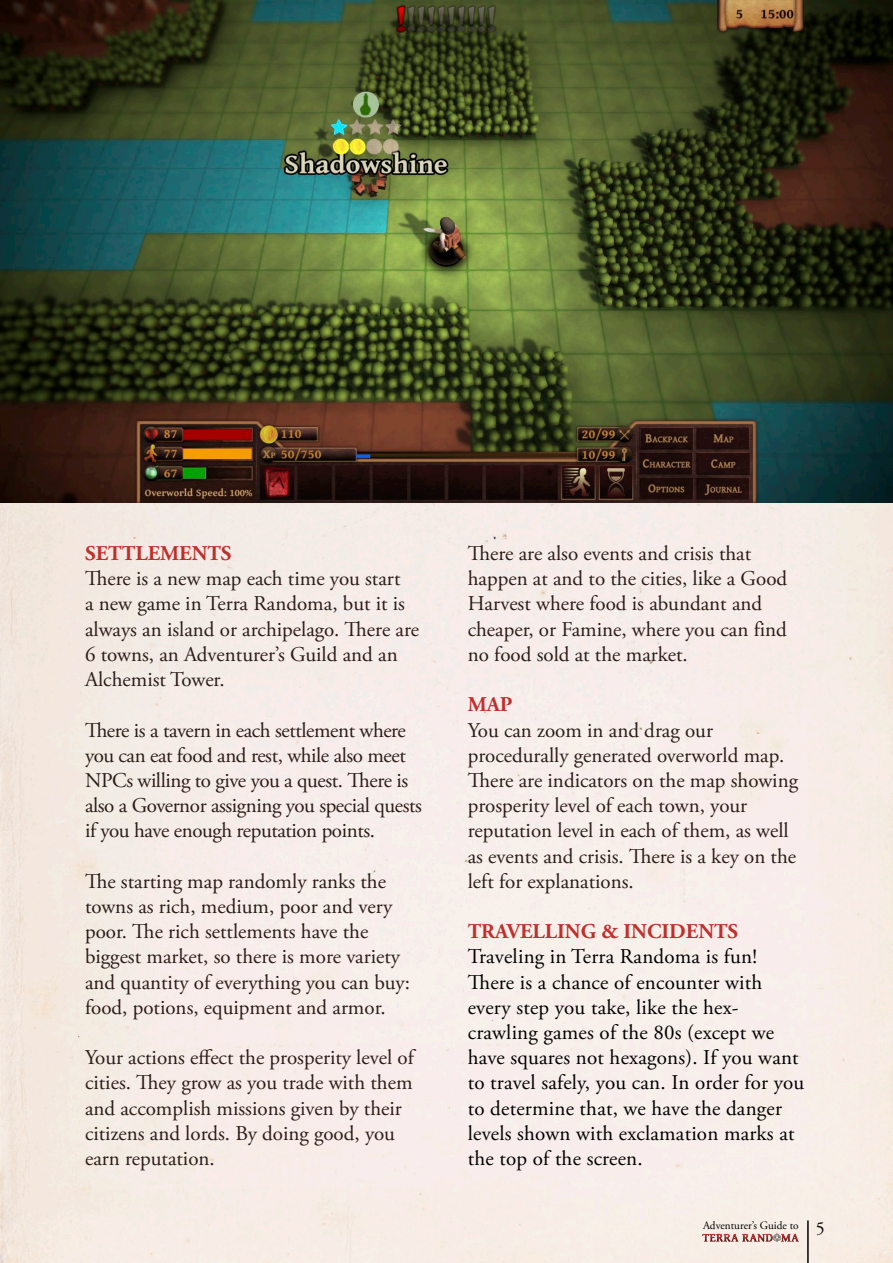
<style>
.page{position:relative;width:893px;height:1263px;background:#fff}
.page>*{position:absolute;margin:0;border:0;box-sizing:border-box;transform-origin:0 0}
.t1{font:21px/25.2px "Adobe Garamond Pro";color:#2b1c18}
.t2{font:21px/25.2px "Adobe Garamond Pro";letter-spacing:.01em;color:#000}
.t3{font:21px/25.2px "Adobe Garamond Pro";letter-spacing:-.02em;color:#2b1c18}
.t4{font:700 21px "Adobe Garamond Pro";color:#bf302d}
.t5{font:18px "Adobe Garamond Pro";color:#000}
.t6{font:11.25px "Adobe Garamond Pro";color:#000}
</style>
<div class="page">
<div style="left:0;top:502px;width:893px;height:761px;background:#f7ece7"></div>
<hr style="left:807px;top:1220px;width:2px;height:43px;background:#000">
<img style="left:703px;top:1233px;width:95px;height:9px">
<img style="left:0;top:0;width:893px;height:502px">
<p class="t4" style="left:85px;top:541px;width:148px">SETTLEMENTS</p>
<p class="t1" style="left:85px;top:567px;width:336px">There is a new map each time you start<br>a new game in Terra Randoma, but it is always an island or archipelago. There are 6 towns, an Adventurer’s Guild and an Alchemist Tower.</p>
<p class="t3" style="left:85px;top:718px;width:338px">There is a tavern in each settlement where you can eat food and rest, while also meet NPCs willing to give you a quest. There is also a Governor assigning you special quests if you have enough reputation points.</p>
<p class="t1" style="left:85px;top:869px;width:326px">The starting map randomly ranks the towns as rich, medium, poor and very poor. The rich settlements have the biggest market, so there is more variety and quantity of everything you can buy: food, potions, equipment and armor.</p>
<p class="t1" style="left:85px;top:1045px;width:330px">Your actions effect the prosperity level of cities. They grow as you trade with them and accomplish missions given by their citizens and lords. By doing good, you earn reputation.</p>
<p class="t1" style="left:468px;top:541px;width:321px">There are also events and crisis that happen at and to the cities, like a Good Harvest where food is abundant and cheaper, or Famine, where you can find no food sold at the market.</p>
<p class="t4" style="left:468px;top:692px;width:46px">MAP</p>
<p class="t1" style="left:468px;top:718px;width:332px">You can zoom in and drag our procedurally generated overworld map.<br>There are indicators on the map showing prosperity level of each town, your reputation level in each of them, as well as events and crisis. There is a key on the left for explanations.</p>
<p class="t4" style="left:468px;top:919px;width:272px">TRAVELLING &amp; INCIDENTS</p>
<p class="t2" style="left:468px;top:945px;width:338px">Traveling in Terra Randoma is fun!<br>There is a chance of encounter with every step you take, like the hex&shy;crawling games of the 80s (except we have squares not hexagons). If you want to travel safely, you can. In order for you to determine that, we have the danger levels shown with exclamation marks at the top of the screen.</p>
<p class="t6" style="left:703px;top:1218px;width:97px">Adventurer’s Guide to</p>
<p class="t5" style="left:816px;top:1217px;width:10px">5</p>
</div>
